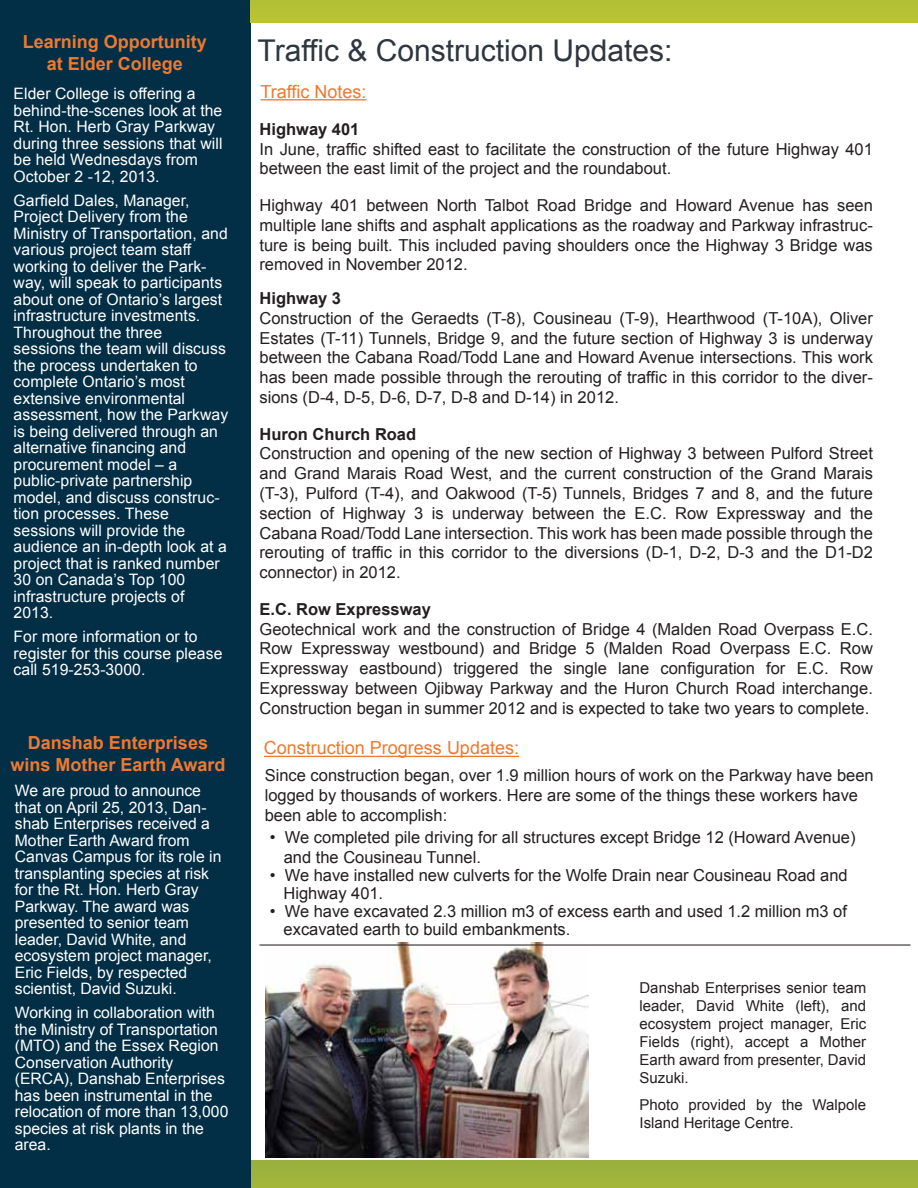
<style>
.page{position:relative;width:918px;height:1188px;background:#fff}
.page>*{position:absolute;margin:0;border:0;box-sizing:border-box;transform-origin:0 0}
.t1{font:30px "Arial";color:#2e3640}
.t2{font:700 18px/21.6px "Arial";color:#ef792f;text-align:center}
.t3{font:700 18px/21.6px "Arial";color:#ef792e;text-align:center}
.t4{font:18px "Arial";color:#ef792f}
.t5{font:18px "Arial";color:#ef792e}
.t6{font:16.5px/19.8px "Arial";color:#231f20}
.t7{font:15.75px/16.5px "Arial";letter-spacing:.005em;color:#fff}
.t8{font:15px/18px "Arial";color:#231f20;text-align:justify}
.s1{font-weight:700}
</style>
<div class="page">
<div style="left:110px;top:1160px;width:808px;height:28px;background:#9db33b"></div>
<div style="left:0;top:0;width:250px;height:1188px;background:#032f46"></div>
<div style="left:251px;top:0;width:667px;height:22px;background:#b6c134"></div>
<img style="left:266px;top:943px;width:322px;height:214px">
<hr style="left:260px;top:945px;width:650px;height:1px;background:#231f20">
<hr style="left:264px;top:756px;width:255px;height:1px;background:#ef792f">
<hr style="left:260px;top:99px;width:107px;height:1px;background:#ef792e">
<p class="t3" style="left:23px;top:31px;width:186px">Learning Opportunity at Elder College</p>
<p class="t7" style="left:14px;top:85px;width:210px">Elder College is offering a behind-the-scenes look at the<br>Rt. Hon. Herb Gray Parkway during three sessions that will be held Wednesdays from<br>October 2 -12, 2013.</p>
<p class="t7" style="left:14px;top:192px;width:216px">Garfield Dales, Manager,<br>Project Delivery from the<br>Ministry of Transportation, and various project team staff working to deliver the Park&shy;way, will speak to participants about one of Ontario’s largest infrastructure investments.<br>Throughout the three<br>sessions the team will discuss the process undertaken to complete Ontario’s most extensive environmental assessment, how the Parkway is being delivered through an alternative financing and procurement model – a public-private partnership model, and discuss construc&shy;tion processes. These sessions will provide the audience an in-depth look at a project that is ranked number<br>30 on Canada’s Top 100 infrastructure projects of<br>2013.</p>
<p class="t7" style="left:14px;top:629px;width:210px">For more information or to register for this course please call 519-253-3000.</p>
<p class="t2" style="left:10px;top:733px;width:217px">Danshab Enterprises wins Mother Earth Award</p>
<p class="t7" style="left:15px;top:782px;width:208px">We are proud to announce that on April 25, 2013, Dan&shy;shab Enterprises received a<br>Mother Earth Award from<br>Canvas Campus for its role in transplanting species at risk for the Rt. Hon. Herb Gray<br>Parkway. The award was presented to senior team leader, David White, and ecosystem project manager,<br>Eric Fields, by respected scientist, David Suzuki.</p>
<p class="t7" style="left:15px;top:1004px;width:215px">Working in collaboration with the Ministry of Transportation (MTO) and the Essex Region<br>Conservation Authority (ERCA), Danshab Enterprises has been instrumental in the relocation of more than 13,000 species at risk plants in the area.</p>
<p class="t1" style="left:258px;top:31px;width:417px">Traffic &amp; Construction Updates:</p>
<p class="t5" style="left:260px;top:80px;width:108px">Traffic Notes:</p>
<p class="t6" style="left:260px;top:119px;width:615px"><span class="s1">Highway 401<br></span>In June, traffic shifted east to facilitate the construction of the future Highway 401 between the east limit of the project and the roundabout.</p>
<p class="t6" style="left:260px;top:195px;width:615px;text-align:justify">Highway 401 between North Talbot Road Bridge and Howard Avenue has seen multiple lane shifts and asphalt applications as the roadway and Parkway infrastruc&shy;ture is being built. This included paving shoulders once the Highway 3 Bridge was removed in November 2012.</p>
<p class="t6" style="left:260px;top:288px;width:615px"><span class="s1">Highway 3<br></span>Construction of the Geraedts (T-8), Cousineau (T-9), Hearthwood (T-10A), Oliver Estates (T-11) Tunnels, Bridge 9, and the future section of Highway 3 is underway between the Cabana Road/Todd Lane and Howard Avenue intersections. This work has been made possible through the rerouting of traffic in this corridor to the diver&shy;sions (D-4, D-5, D-6, D-7, D-8 and D-14) in 2012.</p>
<p class="t6" style="left:260px;top:424px;width:615px"><span class="s1">Huron Church Road<br></span>Construction and opening of the new section of Highway 3 between Pulford Street and Grand Marais Road West, and the current construction of the Grand Marais (T-3), Pulford (T-4), and Oakwood (T-5) Tunnels, Bridges 7 and 8, and the future section of Highway 3 is underway between the E.C. Row Expressway and the Cabana Road/Todd Lane intersection. This work has been made possible through the rerouting of traffic in this corridor to the diversions (D-1, D-2, D-3 and the D1-D2 connector) in 2012.</p>
<p class="t6" style="left:260px;top:599px;width:615px"><span class="s1">E.C. Row Expressway<br></span>Geotechnical work and the construction of Bridge 4 (Malden Road Overpass E.C.<br>Row Expressway westbound) and Bridge 5 (Malden Road Overpass E.C. Row Expressway eastbound) triggered the single lane configuration for E.C. Row Expressway between Ojibway Parkway and the Huron Church Road interchange.<br>Construction began in summer 2012 and is expected to take two years to complete.</p>
<p class="t4" style="left:264px;top:736px;width:257px">Construction Progress Updates:</p>
<p class="t6" style="left:265px;top:766px;width:610px">Since construction began, over 1.9 million hours of work on the Parkway have been logged by thousands of workers. Here are some of the things these workers have been able to accomplish:</p>
<p class="t6" style="left:284px;top:827px;width:573px;text-indent:-14px">• We completed pile driving for all structures except Bridge 12 (Howard Avenue) and the Cousineau Tunnel.</p>
<p class="t6" style="left:284px;top:866px;width:566px;line-height:18px;text-indent:-14px">• We have installed new culverts for the Wolfe Drain near Cousineau Road and<br>Highway 401.</p>
<p class="t6" style="left:284px;top:902px;width:565px;line-height:18px;text-indent:-14px">• We have excavated 2.3 million m3 of excess earth and used 1.2 million m3 of excavated earth to build embankments.</p>
<p class="t8" style="left:639px;top:979px;width:228px">Danshab Enterprises senior team leader, David White (left), and ecosystem project manager, Eric Fields (right), accept a Mother Earth award from presenter, David Suzuki.</p>
<p class="t8" style="left:639px;top:1096px;width:228px">Photo provided by the Walpole<br>Island Heritage Centre.</p>
</div>
